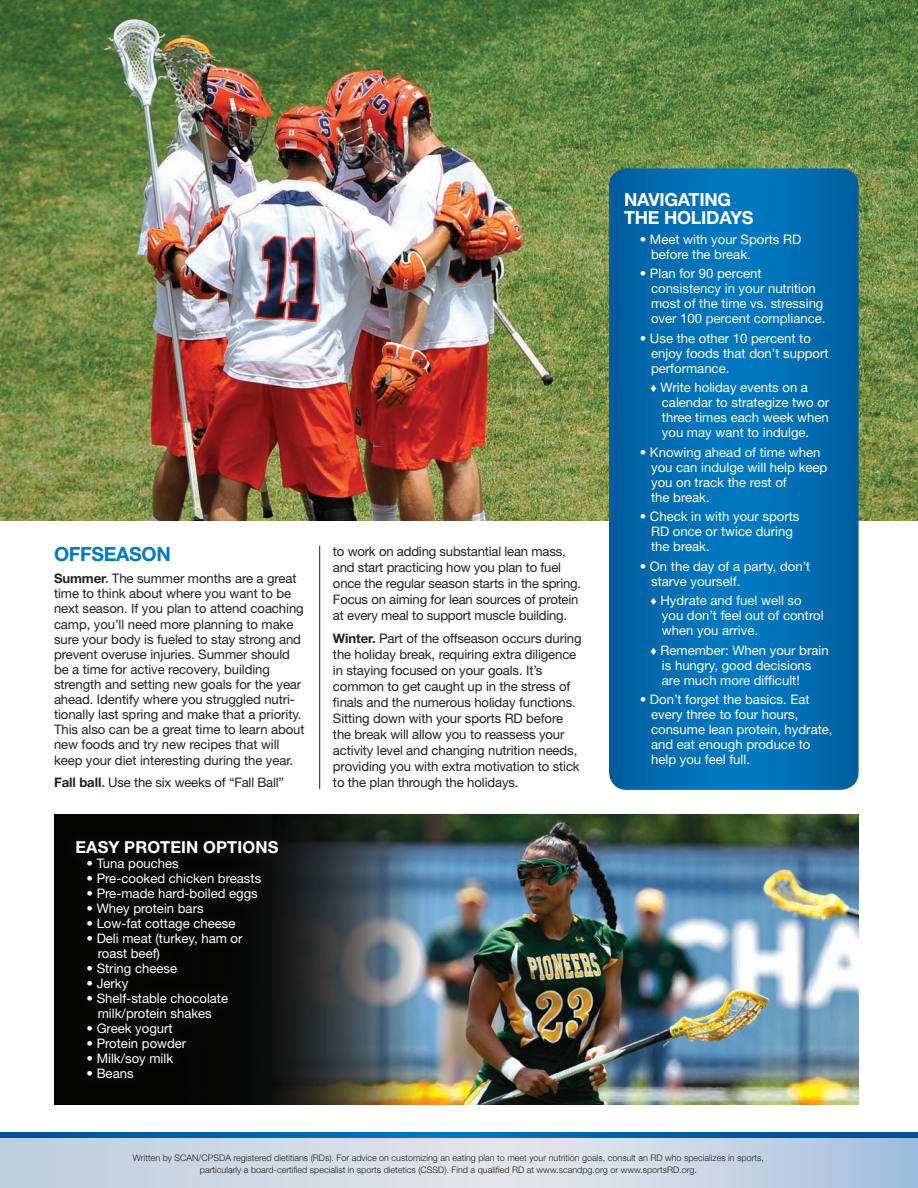
<style>
.page{position:relative;width:918px;height:1188px;background:#fff}
.page>*{position:absolute;margin:0;border:0;box-sizing:border-box;transform-origin:0 0}
.t1{font:700 19.5px "Helvetica Neue LT Std";letter-spacing:-.015em;color:#0079c2}
.t2{font:700 18px/18px "Helvetica Neue LT Std";letter-spacing:-.015em;color:#fff}
.t3{font:700 16.5px "Helvetica Neue LT Std";letter-spacing:.005em;color:#fff}
.t4{font:13.2px/15.9px "Helvetica Neue LT Std";letter-spacing:-.01em;color:#231f20}
.t5{font:13.2px/15px "Helvetica Neue LT Std";color:#fff}
.t6{font:300 9px/12px "Helvetica Neue LT Std";color:#231f20;text-align:center}
.s1{font-weight:700}
.s2{font-weight:700;color:#0079c2}
</style>
<div class="page">
<svg style="left:0;top:1137px;width:918px;height:51px;background:#c8d4e3"></svg>
<svg style="left:0;top:1132px;width:918px;height:5px;background:#0060a3"></svg>
<hr style="left:319px;top:546px;width:1px;height:243px;background:#231f20">
<img style="left:0;top:0;width:918px;height:520px">
<svg style="left:609px;top:168px;width:250px;height:622px;background:#006db2"></svg>
<img style="left:54px;top:814px;width:805px;height:291px">
<div style="left:62px;top:826px;width:230px;height:266px;background:#080807"></div>
<h1 class="t1" style="left:54px;top:542px;width:118px">OFFSEASON</h1>
<p class="t4" style="left:54px;top:571px;width:252px;line-height:15.1px"><span class="s1">Summer</span><span class="s2">.</span> The summer months are a great time to think about where you want to be next season. If you plan to attend coaching camp, you’ll need more planning to make sure your body is fueled to stay strong and prevent overuse injuries. Summer should be a time for active recovery, building strength and setting new goals for the year ahead. Identify where you struggled nutri&shy;tionally last spring and make that a priority.<br>This also can be a great time to learn about new foods and try new recipes that will keep your diet interesting during the year.</p>
<p class="t4" style="left:54px;top:774px;width:232px"><span class="s1">Fall ball</span><span class="s2">.</span> Use the six weeks of “Fall Ball”</p>
<p class="t3" style="left:75px;top:837px;width:204px">EASY PROTEIN OPTIONS</p>
<p class="t5" style="left:86px;top:856px;width:94px">• Tuna pouches</p>
<p class="t5" style="left:86px;top:871px;width:176px">• Pre-cooked chicken breasts</p>
<p class="t5" style="left:86px;top:886px;width:173px">• Pre-made hard-boiled eggs</p>
<p class="t5" style="left:86px;top:901px;width:119px">• Whey protein bars</p>
<p class="t5" style="left:86px;top:916px;width:150px">• Low-fat cottage cheese</p>
<p class="t5" style="left:98px;top:931px;width:146px;text-indent:-11px">• Deli meat (turkey, ham or roast beef)</p>
<p class="t5" style="left:86px;top:961px;width:92px">• String cheese</p>
<p class="t5" style="left:86px;top:976px;width:43px">• Jerky</p>
<p class="t5" style="left:86px;top:991px;width:143px;text-align:center">• Shelf-stable chocolate milk/protein shakes</p>
<p class="t5" style="left:86px;top:1021px;width:88px">• Greek yogurt</p>
<p class="t5" style="left:86px;top:1036px;width:101px">• Protein powder</p>
<p class="t5" style="left:86px;top:1051px;width:88px">• Milk/soy milk</p>
<p class="t5" style="left:86px;top:1066px;width:49px">• Beans</p>
<p class="t4" style="left:333px;top:543px;width:250px">to work on adding substantial lean mass, and start practicing how you plan to fuel once the regular season starts in the spring.<br>Focus on aiming for lean sources of protein at every meal to support muscle building.</p>
<p class="t4" style="left:333px;top:631px;width:250px"><span class="s1">Winter.</span> Part of the offseason occurs during the holiday break, requiring extra diligence in staying focused on your goals. It’s common to get caught up in the stress of finals and the numerous holiday functions.<br>Sitting down with your sports RD before the break will allow you to reassess your activity level and changing nutrition needs, providing you with extra motivation to stick to the plan through the holidays.</p>
<h2 class="t2" style="left:624px;top:191px;width:131px">NAVIGATING<br>THE HOLIDAYS</h2>
<p class="t5" style="left:651px;top:231px;width:152px;text-indent:-11px">• Meet with your Sports RD before the break.</p>
<p class="t5" style="left:651px;top:266px;width:176px;text-indent:-11px">• Plan for 90 percent consistency in your nutrition most of the time vs. stressing over 100 percent compliance.</p>
<p class="t5" style="left:651px;top:331px;width:179px;text-indent:-11px">• Use the other 10 percent to enjoy foods that don’t support performance.</p>
<p class="t5" style="left:662px;top:380px;width:169px;text-indent:-11px">♦ Write holiday events on a calendar to strategize two or three times each week when you may want to indulge.</p>
<p class="t5" style="left:651px;top:445px;width:178px;text-indent:-11px">• Knowing ahead of time when you can indulge will help keep you on track the rest of<br>the break.</p>
<p class="t5" style="left:651px;top:509px;width:150px;text-indent:-11px">• Check in with your sports<br>RD once or twice during the break.</p>
<p class="t5" style="left:651px;top:559px;width:161px;text-indent:-11px">• On the day of a party, don’t starve yourself.</p>
<p class="t5" style="left:662px;top:593px;width:163px;text-indent:-11px">♦ Hydrate and fuel well so you don’t feel out of control when you arrive.</p>
<p class="t5" style="left:662px;top:642px;width:168px;text-indent:-11px">♦ Remember: When your brain is hungry, good decisions are much more difficult!</p>
<p class="t5" style="left:651px;top:692px;width:183px;text-indent:-11px">• Don’t forget the basics. Eat every three to four hours, consume lean protein, hydrate, and eat enough produce to help you feel full.</p>
<p class="t6" style="left:133px;top:1152px;width:633px">Written by SCAN/CPSDA registered dietitians (RDs). For advice on customizing an eating plan to meet your nutrition goals, consult an RD who specializes in sports, particularly a board-certified specialist in sports dietetics (CSSD). Find a qualified RD at www.scandpg.org or www.sportsRD.org.</p>
</div>
